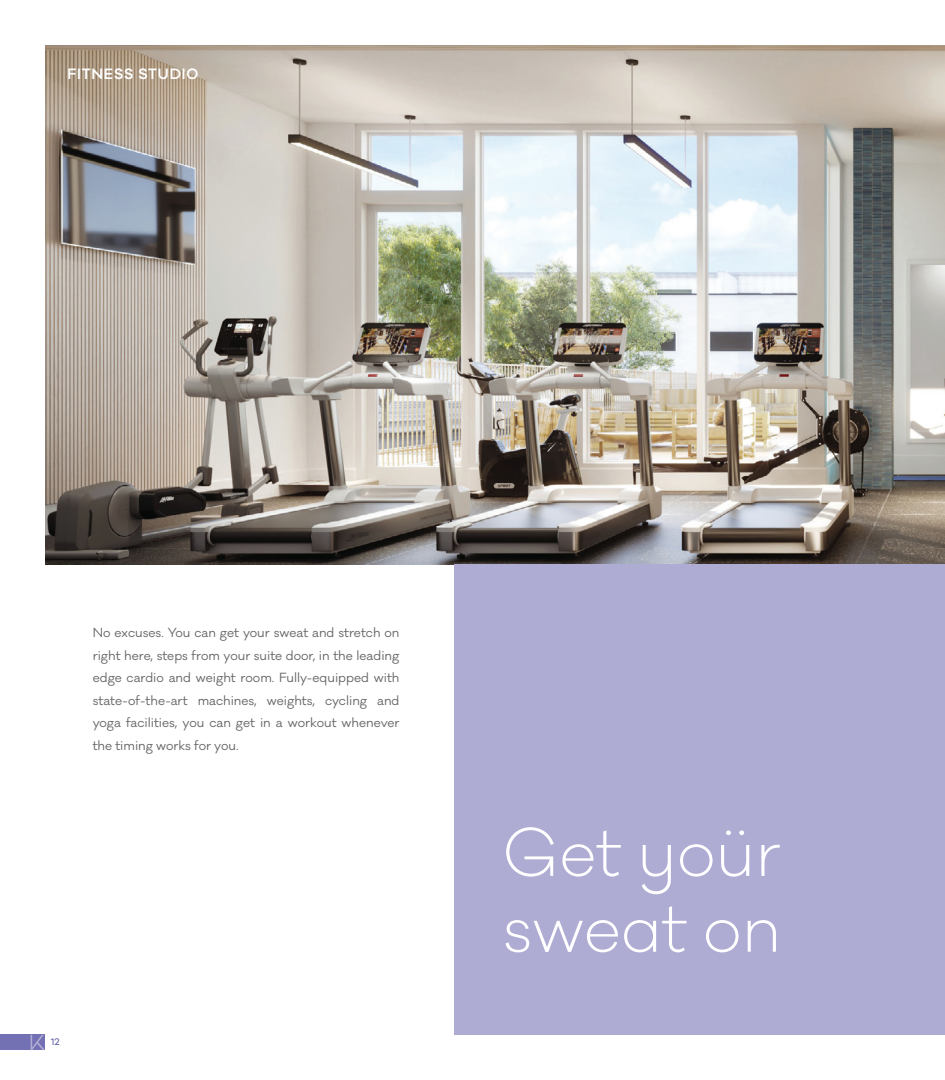
<style>
.page{position:relative;width:945px;height:1080px;background:#fff}
.page>*{position:absolute;margin:0;border:0;box-sizing:border-box;transform-origin:0 0}
.t1{font:300 63.25px/75.9px "Galano Classic Alt";color:#fff}
.t2{font:600 13.75px "Galano Classic";letter-spacing:.06em;color:#fff}
.t3{font:12.12px/22.5px "Galano Classic";color:#636366;text-align:justify}
.t4{font:500 8.75px "Galano Classic Alt";color:#6261ab}
</style>
<div class="page">
<img style="left:45px;top:45px;width:900px;height:519px">
<div style="left:454px;top:564px;width:491px;height:471px;background:#afacd4"></div>
<div style="left:0;top:1035px;width:45px;height:15px;background:#7470b4"></div>
<svg style="left:31px;top:1035px;width:14px;height:15px"></svg>
<p class="t2" style="left:68px;top:65px;width:132px">FITNESS STUDIO</p>
<p class="t3" style="left:93px;top:622px;width:308px">No excuses. You can get your sweat and stretch on right here, steps from your suite door, in the leading edge cardio and weight room. Fully-equipped with state-of-the-art machines, weights, cycling and yoga facilities, you can get in a workout whenever the timing works for you.</p>
<p class="t4" style="left:51px;top:1036px;width:11px">12</p>
<p class="t1" style="left:502px;top:816px;width:281px">Get yoür sweat on</p>
</div>
